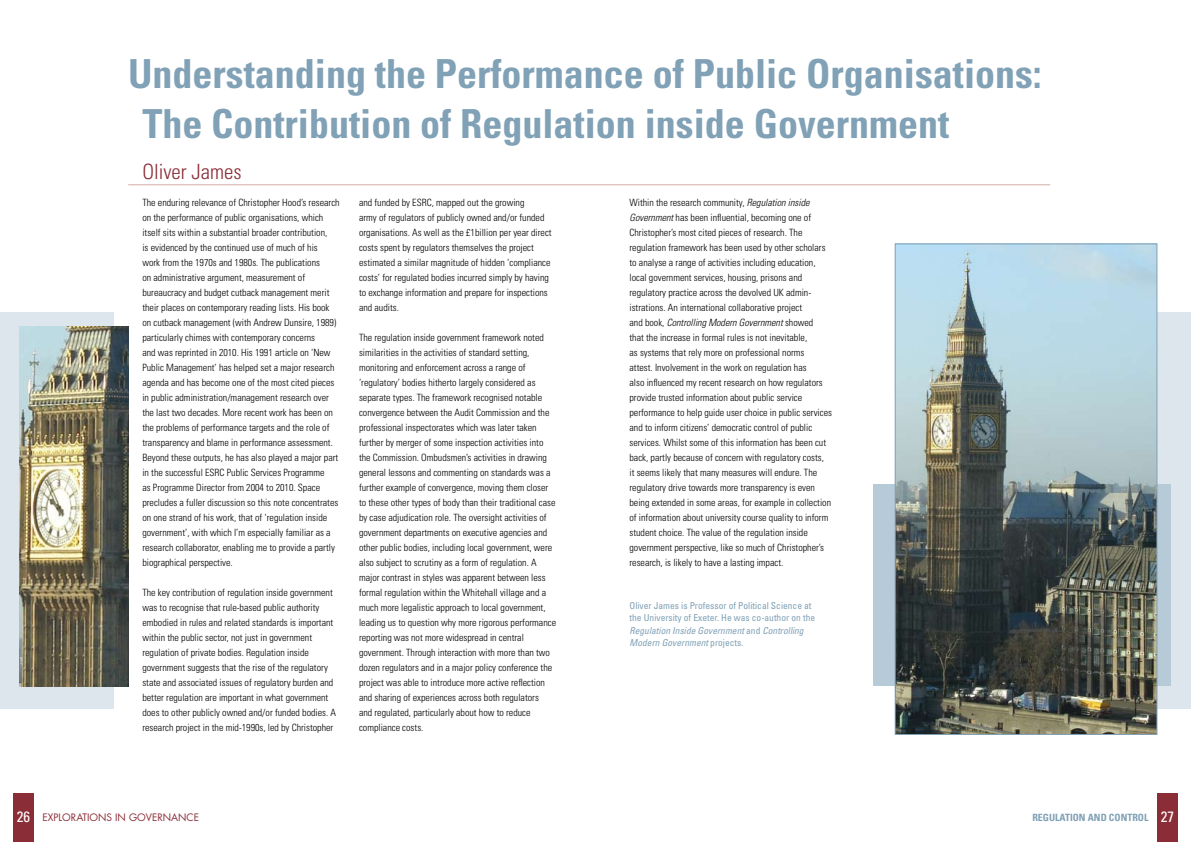
<style>
.page{position:relative;width:1191px;height:842px;background:#fff}
.page>*{position:absolute;margin:0;border:0;box-sizing:border-box;transform-origin:0 0}
.t1{font:700 condensed 40px/50px "Univers";color:#80a1b6}
.t2{font:300 condensed 21px "Univers";color:#8b2d36}
.t3{font:300 condensed 10px/15px "Univers";color:#000}
.t4{font:10px "Futura";color:#8b2d36}
.t5{font:700 condensed 10px "Univers";color:#80a1b6}
.t6{font:condensed 9.5px/12.5px "Univers";color:#80a1b6}
.s1{font-style:italic}
.s2{font-family:"Univers";font-stretch:condensed;font-size:15px;color:#fff}
.s3{font-weight:400;font-size:15px;color:#fff}
</style>
<div class="page">
<div style="left:13px;top:794px;width:21px;height:48px;background:#8b2d36"></div>
<div style="left:0;top:312px;width:113px;height:397px;background:#dde6ed"></div>
<div style="left:1073px;top:312px;width:118px;height:397px;background:#dde6ed"></div>
<div style="left:1157px;top:794px;width:20px;height:48px;background:#8b2d36"></div>
<img style="left:20px;top:326px;width:108px;height:360px">
<div style="left:873px;top:485px;width:298px;height:201px;background:#b7cad8"></div>
<hr style="left:128px;top:184px;width:922px;height:1px;background:#d2aea9">
<img style="left:896px;top:245px;width:259px;height:488px">
<div style="left:894px;top:243px;width:263px;height:492px;border:1px solid #80a1b6"></div>
<h1 class="t1" style="left:142px;top:48px;width:901px;text-indent:-14px">Understanding the Performance of Public Organisations:<br>The Contribution of Regulation inside Government</h1>
<h2 class="t2" style="left:142px;top:159px;width:101px">Oliver James</h2>
<p class="t3" style="left:142px;top:195px;width:199px">The enduring relevance of Christopher Hood’s research on the performance of public organisations, which itself sits within a substantial broader contribution,<br>is evidenced by the continued use of much of his<br>work from the 1970s and 1980s. The publications<br>on administrative argument, measurement of bureaucracy and budget cutback management merit their places on contemporary reading lists. His book on cutback management (with Andrew Dunsire, 1989) particularly chimes with contemporary concerns<br>and was reprinted in 2010. His 1991 article on ‘New Public Management’ has helped set a major research agenda and has become one of the most cited pieces in public administration/management research over the last two decades. More recent work has been on the problems of performance targets and the role of transparency and blame in performance assessment.<br>Beyond these outputs, he has also played a major part in the successful ESRC Public Services Programme<br>as Programme Director from 2004 to 2010. Space precludes a fuller discussion so this note concentrates on one strand of his work, that of ‘regulation inside government’, with which I’m especially familiar as a research collaborator, enabling me to provide a partly biographical perspective.</p>
<p class="t3" style="left:142px;top:585px;width:195px">The key contribution of regulation inside government was to recognise that rule-based public authority embodied in rules and related standards is important within the public sector, not just in government regulation of private bodies. Regulation inside government suggests that the rise of the regulatory state and associated issues of regulatory burden and better regulation are important in what government does to other publicly owned and/or funded bodies. A research project in the mid-1990s, led by Christopher</p>
<p class="t3" style="left:359px;top:195px;width:194px">and funded by ESRC, mapped out the growing<br>army of regulators of publicly owned and/or funded organisations. As well as the £1billion per year direct costs spent by regulators themselves the project estimated a similar magnitude of hidden ‘compliance costs’ for regulated bodies incurred simply by having to exchange information and prepare for inspections and audits.</p>
<p class="t3" style="left:359px;top:330px;width:199px">The regulation inside government framework noted similarities in the activities of standard setting, monitoring and enforcement across a range of ‘regulatory’ bodies hitherto largely considered as separate types. The framework recognised notable convergence between the Audit Commission and the professional inspectorates which was later taken further by merger of some inspection activities into the Commission. Ombudsmen’s activities in drawing general lessons and commenting on standards was a further example of convergence, moving them closer to these other types of body than their traditional case by case adjudication role. The oversight activities of government departments on executive agencies and other public bodies, including local government, were also subject to scrutiny as a form of regulation. A major contrast in styles was apparent between less formal regulation within the Whitehall village and a much more legalistic approach to local government, leading us to question why more rigorous performance reporting was not more widespread in central government. Through interaction with more than two dozen regulators and in a major policy conference the project was able to introduce more active reflection and sharing of experiences across both regulators<br>and regulated, particularly about how to reduce compliance costs.</p>
<p class="t3" style="left:629px;top:195px;width:204px">Within the research community, <span class="s1">Regulation inside Government</span> has been influential, becoming one of Christopher’s most cited pieces of research. The regulation framework has been used by other scholars to analyse a range of activities including education, local government services, housing, prisons and regulatory practice across the devolved UK admin&shy;istrations. An international collaborative project<br>and book, <span class="s1">Controlling Modern Government</span> showed<br>that the increase in formal rules is not inevitable,<br>as systems that rely more on professional norms<br>attest. Involvement in the work on regulation has<br>also influenced my recent research on how regulators provide trusted information about public service performance to help guide user choice in public services and to inform citizens’ democratic control of public services. Whilst some of this information has been cut back, partly because of concern with regulatory costs,<br>it seems likely that many measures will endure. The regulatory drive towards more transparency is even being extended in some areas, for example in collection of information about university course quality to inform student choice. The value of the regulation inside government perspective, like so much of Christopher’s research, is likely to have a lasting impact.</p>
<p class="t6" style="left:629px;top:599px;width:187px">Oliver James is Professor of Political Science at the University of Exeter. He was co-author on the <span class="s1">Regulation Inside Government</span> and <span class="s1">Controlling Modern Government</span> projects.</p>
<p class="t4" style="left:17px;top:810px;width:182px"><span class="s2">26</span> EXPLORATIONS IN GOVERNANCE</p>
<p class="t5" style="left:1032px;top:811px;width:143px">Regulation and Control <span class="s3">27</span></p>
</div>
